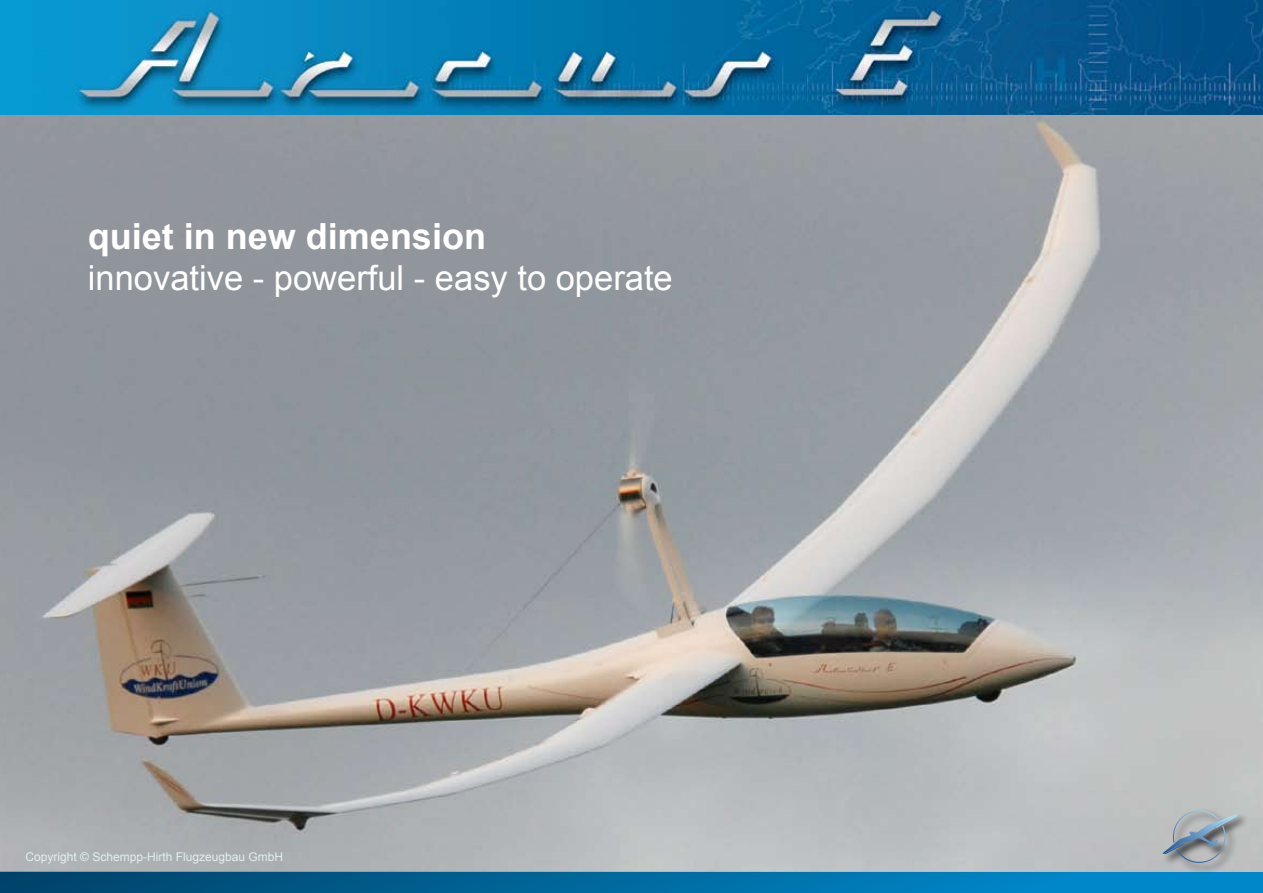
<style>
.page{position:relative;width:1263px;height:893px;background:#fff}
.page>*{position:absolute;margin:0;border:0;box-sizing:border-box;transform-origin:0 0}
.t1{font:700 36px "Arial";color:#fff}
.t2{font:34.5px "Arial";color:#fff}
.t3{font:12px "Arial";color:#e1f0ec}
</style>
<div class="page">
<img style="left:0;top:115px;width:1263px;height:757px">
<div style="left:0;top:872px;width:1263px;height:21px;background:linear-gradient(to right,#004369,#0090d6)"></div>
<div style="left:1161px;top:809px;width:86px;height:65px;background:#000;opacity:.75"></div>
<svg style="left:1173px;top:810px;width:64px;height:53px;background:#99a3aa"></svg>
<img style="left:0;top:0;width:1263px;height:115px">
<h1 class="t1" style="left:88px;top:212px;width:400px">quiet in new dimension</h1>
<h2 class="t2" style="left:88px;top:255px;width:586px">innovative - powerful - easy to operate</h2>
<p class="t3" style="left:26px;top:849px;width:259px">Copyright © Schempp-Hirth Flugzeugbau GmbH</p>
</div>
